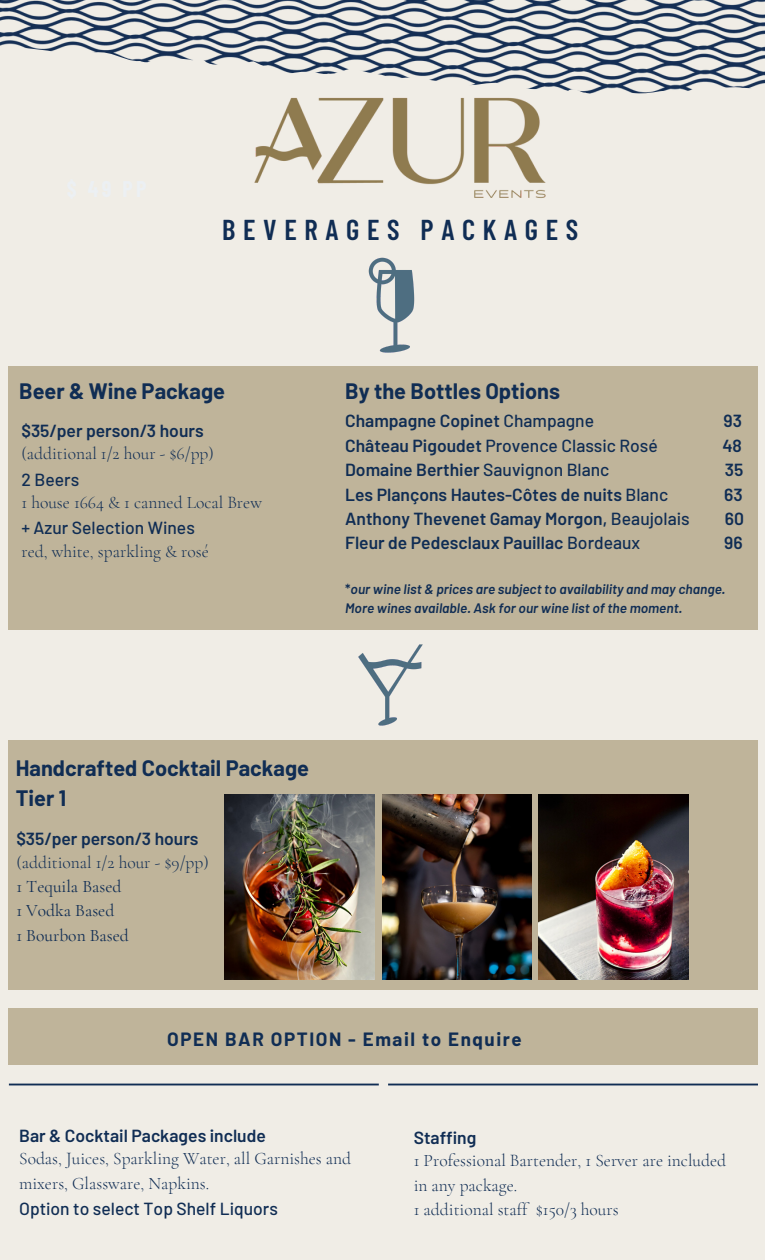
<style>
.page{position:relative;width:765px;height:1260px;background:#f0ede6}
.page>*{position:absolute;margin:0;border:0;box-sizing:border-box;transform-origin:0 0}
.t1{font:600 28.75px "Barlow Condensed";letter-spacing:.265em;color:#102d54}
.t2{font:700 21.75px "Barlow";color:#102d54}
.t3{font:700 18.75px "Barlow";letter-spacing:.085em;color:#102d54}
.t4{font:300 17.5px/24.4px "Cormorant Garamond";color:#102d54}
.t5{font:600 17.5px "Barlow";color:#102d54}
.t6{font:500 17.5px "Barlow";color:#102d54}
.t7{font:17.5px "Cormorant Garamond";color:#102d54}
.t8{font:italic 600 13.75px "Barlow";color:#102d54}
.s1{font-weight:500}
.s2{font-weight:600}
.s3{font-style:normal}
</style>
<div class="page">
<div style="left:9px;top:367px;width:749px;height:263px;background:#bfb49a"></div>
<img style="left:0;top:0;width:765px;height:94px">
<div style="left:9px;top:741px;width:749px;height:249px;background:#bfb49a"></div>
<hr style="left:9px;top:1084px;width:370px;height:1px;background:#102d54">
<hr style="left:388px;top:1084px;width:370px;height:1px;background:#102d54">
<img style="left:359px;top:644px;width:64px;height:82px">
<img style="left:368px;top:258px;width:46px;height:95px">
<img style="left:254px;top:97px;width:292px;height:101px">
<div style="left:9px;top:1009px;width:749px;height:56px;background:#bfb49a"></div>
<img style="left:225px;top:795px;width:149px;height:184px">
<img style="left:382px;top:795px;width:149px;height:184px">
<img style="left:539px;top:795px;width:149px;height:184px">
<p class="t1" style="left:222px;top:211px;width:358px">BEVERAGES PACKAGES</p>
<p class="t2" style="left:19px;top:377px;width:207px">Beer &amp; Wine Package</p>
<p class="t5" style="left:21px;top:419px;width:184px">$35/per person/3 hours</p>
<p class="t4" style="left:21px;top:442px;width:194px">(additional 1/2 hour - $6/pp)</p>
<p class="t6" style="left:21px;top:468px;width:59px">2 Beers</p>
<p class="t4" style="left:21px;top:490px;width:242px">1 house 1664 &amp; 1 canned Local Brew</p>
<p class="t6" style="left:21px;top:517px;width:175px">+ Azur Selection Wines</p>
<p class="t4" style="left:21px;top:539px;width:189px">red, white, sparkling &amp; rosé</p>
<p class="t2" style="left:345px;top:377px;width:216px">By the Bottles Options</p>
<p class="t5" style="left:345px;top:410px;width:250px">Champagne Copinet <span class="s1">Champagne</span></p>
<p class="t5" style="left:724px;top:410px;width:20px">93</p>
<p class="t6" style="left:345px;top:434px;width:314px"><span class="s2">Château Pigoudet</span> Provence Classic Rosé</p>
<p class="t5" style="left:722px;top:434px;width:21px">48</p>
<p class="t5" style="left:345px;top:459px;width:266px">Domaine Berthier <span class="s1">Sauvignon Blanc</span></p>
<p class="t5" style="left:725px;top:459px;width:20px">35</p>
<p class="t5" style="left:345px;top:483px;width:325px">Les Plançons Hautes-Côtes de nuits <span class="s1">Blanc</span></p>
<p class="t5" style="left:724px;top:483px;width:20px">63</p>
<p class="t5" style="left:345px;top:507px;width:346px">Anthony Thevenet Gamay Morgon, <span class="s1">Beaujolais</span></p>
<p class="t5" style="left:725px;top:507px;width:21px">60</p>
<p class="t5" style="left:345px;top:532px;width:297px">Fleur de Pedesclaux Pauillac <span class="s1">Bordeaux</span></p>
<p class="t5" style="left:724px;top:532px;width:20px">96</p>
<p class="t8" style="left:345px;top:581px;width:382px"><span class="s3">*</span>our wine list &amp; prices are subject to availability and may change.</p>
<p class="t8" style="left:345px;top:599px;width:339px">More wines available. Ask for our wine list of the moment.</p>
<p class="t2" style="left:16px;top:754px;width:295px">Handcrafted Cocktail Package</p>
<p class="t2" style="left:16px;top:784px;width:52px">Tier 1</p>
<p class="t5" style="left:16px;top:828px;width:184px">$35/per person/3 hours</p>
<p class="t4" style="left:16px;top:850px;width:194px">(additional 1/2 hour - $9/pp)</p>
<p class="t7" style="left:16px;top:876px;width:107px">1 Tequila Based</p>
<p class="t7" style="left:16px;top:900px;width:99px">1 Vodka Based</p>
<p class="t7" style="left:16px;top:924px;width:114px">1 Bourbon Based</p>
<p class="t3" style="left:167px;top:1027px;width:356px">OPEN BAR OPTION - Email to Enquire</p>
<p class="t5" style="left:19px;top:1124px;width:248px">Bar &amp; Cocktail Packages include</p>
<p class="t4" style="left:19px;top:1147px;width:334px">Sodas, Juices, Sparkling Water, all Garnishes and mixers, Glassware, Napkins.</p>
<p class="t6" style="left:19px;top:1197px;width:260px">Option to select Top Shelf Liquors</p>
<p class="t5" style="left:414px;top:1126px;width:64px">Staffing</p>
<p class="t4" style="left:414px;top:1148px;width:314px">1 Professional Bartender, 1 Server are included in any package.</p>
<p class="t4" style="left:414px;top:1197px;width:207px">1 additional staff $150/3 hours</p>
</div>
